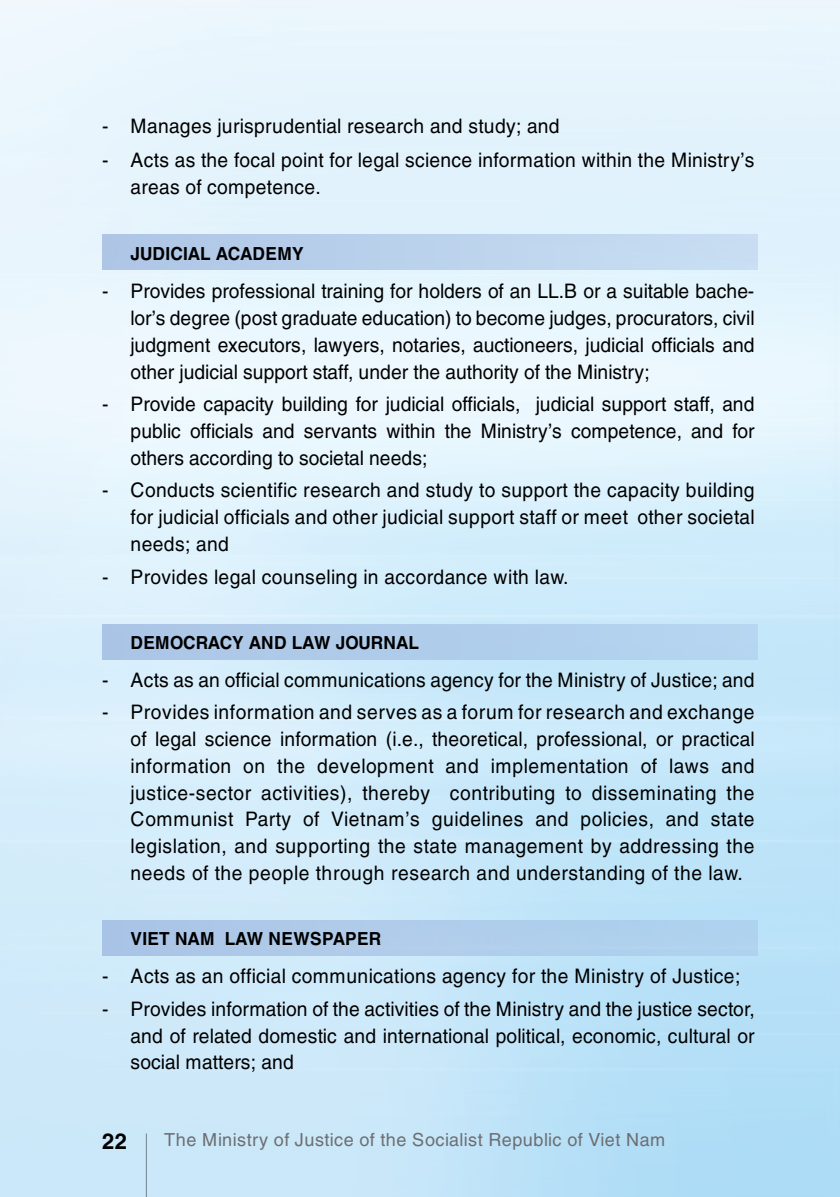
<style>
.page{position:relative;width:840px;height:1197px;background:#fff}
.page>*{position:absolute;margin:0;border:0;box-sizing:border-box;transform-origin:0 0}
.t1{font:700 22px "UTM Helve";color:#000}
.t2{font:20px/26.8px "UTM Helve";letter-spacing:-.01em;color:#000;text-align:justify;scale:.96 1}
.t3{font:700 18px "UTM Helve";letter-spacing:-.01em;color:#000;scale:.96 1}
.t4{font:18px "UTM Helve";color:#6d6e71}
</style>
<div class="page">
<div style="left:102px;top:234px;width:654px;height:36px;background:linear-gradient(to right,#aec6e6,#c9def2)"></div>
<div style="left:102px;top:624px;width:654px;height:35px;background:#afcceb"></div>
<div style="left:102px;top:919px;width:654px;height:36px;background:#afcdeb"></div>
<hr style="left:146px;top:1133px;width:1px;height:63px;background:#000">
<p class="t2" style="left:102px;top:111px;width:478px">- Manages jurisprudential research and study; and</p>
<p class="t2" style="left:130px;top:144px;width:651px;line-height:27.4px;text-indent:-28px">- Acts as the focal point for legal science information within the Ministry’s areas of competence.</p>
<p class="t3" style="left:130px;top:239px;width:182px">JUDICIAL ACADEMY</p>
<p class="t2" style="left:130px;top:276px;width:651px;text-indent:-28px">- Provides professional training for holders of an LL.B or a suitable bache&shy;lor’s degree (post graduate education) to become judges, procurators, civil judgment executors, lawyers, notaries, auctioneers, judicial officials and other judicial support staff, under the authority of the Ministry;</p>
<p class="t2" style="left:130px;top:388px;width:651px;text-indent:-28px">- Provide capacity building for judicial officials, judicial support staff, and public officials and servants within the Ministry’s competence, and for others according to societal needs;</p>
<p class="t2" style="left:130px;top:474px;width:651px;text-indent:-28px">- Conducts scientific research and study to support the capacity building for judicial officials and other judicial support staff or meet other societal needs; and</p>
<p class="t2" style="left:102px;top:561px;width:487px">- Provides legal counseling in accordance with law.</p>
<p class="t3" style="left:130px;top:627px;width:302px">DEMOCRACY AND LAW JOURNAL</p>
<p class="t2" style="left:102px;top:664px;width:681px">- Acts as an official communications agency for the Ministry of Justice; and</p>
<p class="t2" style="left:130px;top:696px;width:651px;text-indent:-28px">- Provides information and serves as a forum for research and exchange of legal science information (i.e., theoretical, professional, or practical information on the development and implementation of laws and justice-sector activities), thereby contributing to disseminating the Communist Party of Vietnam’s guidelines and policies, and state legislation, and supporting the state management by addressing the needs of the people through research and understanding of the law.</p>
<p class="t3" style="left:130px;top:923px;width:263px">VIET NAM LAW NEWSPAPER</p>
<p class="t2" style="left:102px;top:960px;width:666px">- Acts as an official communications agency for the Ministry of Justice;</p>
<p class="t2" style="left:130px;top:992px;width:651px;text-indent:-28px">- Provides information of the activities of the Ministry and the justice sector, and of related domestic and international political, economic, cultural or social matters; and</p>
<p class="t1" style="left:102px;top:1122px;width:27px">22</p>
<p class="t4" style="left:164px;top:1125px;width:503px">The Ministry of Justice of the Socialist Republic of Viet Nam</p>
</div>
